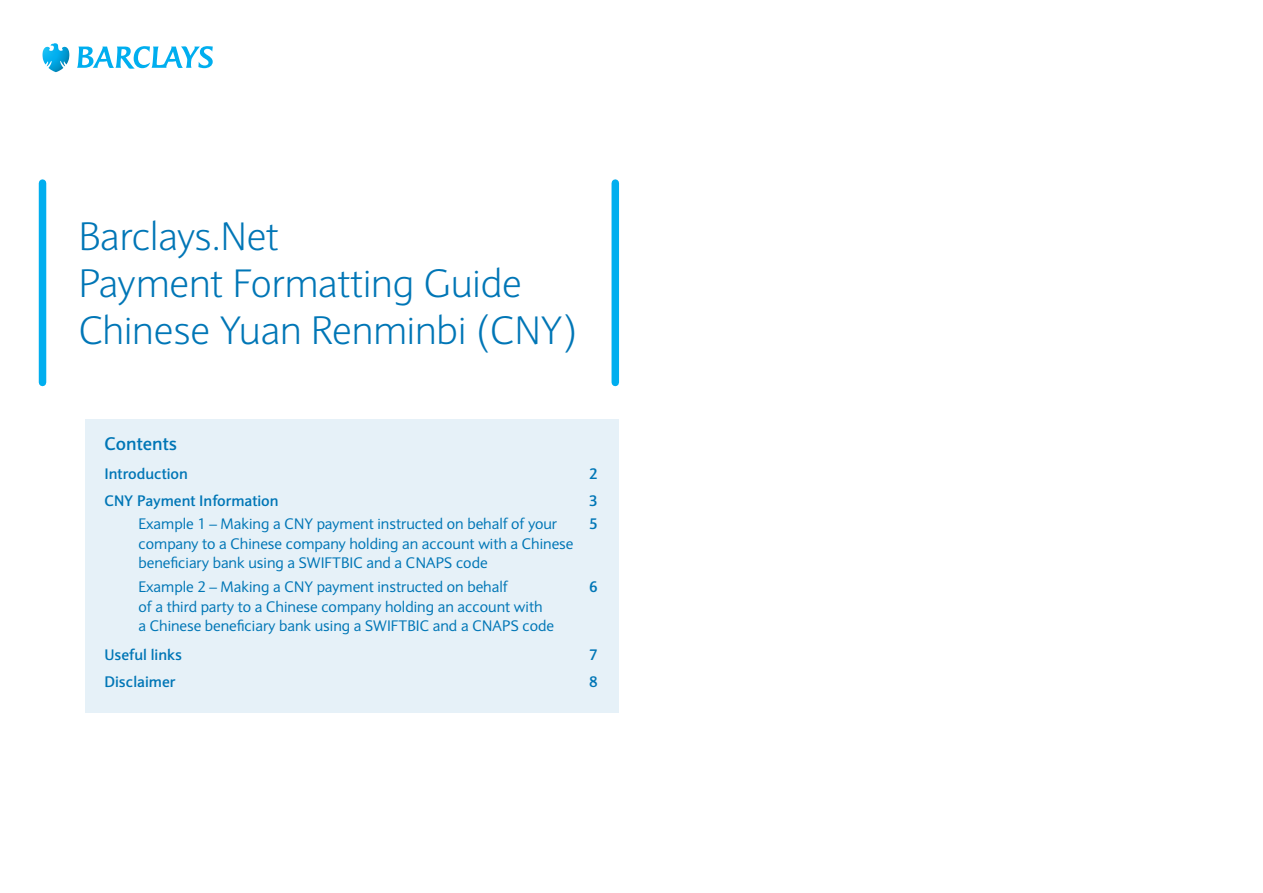
<style>
.page{position:relative;width:1263px;height:893px;background:#fff}
.page>*{position:absolute;margin:0;border:0;box-sizing:border-box;transform-origin:0 0}
.t1{font:300 39px/46.8px "Expert Sans";color:#0076b6}
.t2{font:700 18px "Expert Sans";color:#0076b6}
.t3{font:15px/19.5px "Expert Sans";color:#0076b6}
.t4{font:700 15px "Expert Sans";color:#0076b6}
</style>
<div class="page">
<svg style="left:43px;top:43px;width:26px;height:29px"></svg>
<svg style="left:77px;top:46px;width:136px;height:23px"></svg>
<div style="left:85px;top:419px;width:534px;height:294px;background:#e6f1f8"></div>
<div style="left:611px;top:183px;width:8px;height:199px;background:#00aeef"></div>
<div style="left:39px;top:183px;width:7px;height:199px;background:#00aeef"></div>
<h1 class="t1" style="left:79px;top:213px;width:500px">Barclays.Net<br>Payment Formatting Guide<br>Chinese Yuan Renminbi (CNY)</h1>
<p class="t2" style="left:105px;top:431px;width:74px">Contents</p>
<p class="t4" style="left:105px;top:463px;width:85px">Introduction</p>
<p class="t4" style="left:589px;top:463px;width:10px">2</p>
<p class="t4" style="left:105px;top:490px;width:176px">CNY Payment Information</p>
<p class="t4" style="left:589px;top:490px;width:10px">3</p>
<p class="t3" style="left:139px;top:514px;width:420px">Example 1 – Making a CNY payment instructed on behalf of your</p>
<p class="t4" style="left:589px;top:514px;width:10px">5</p>
<p class="t3" style="left:139px;top:534px;width:436px">company to a Chinese company holding an account with a Chinese beneficiary bank using a SWIFTBIC and a CNAPS code</p>
<p class="t3" style="left:139px;top:577px;width:370px">Example 2 – Making a CNY payment instructed on behalf</p>
<p class="t4" style="left:589px;top:577px;width:10px">6</p>
<p class="t3" style="left:139px;top:596px;width:417px">of a third party to a Chinese company holding an account with<br>a Chinese beneficiary bank using a SWIFTBIC and a CNAPS code</p>
<p class="t4" style="left:105px;top:645px;width:79px">Useful links</p>
<p class="t4" style="left:589px;top:645px;width:10px">7</p>
<p class="t4" style="left:105px;top:672px;width:72px">Disclaimer</p>
<p class="t4" style="left:589px;top:672px;width:10px">8</p>
</div>
